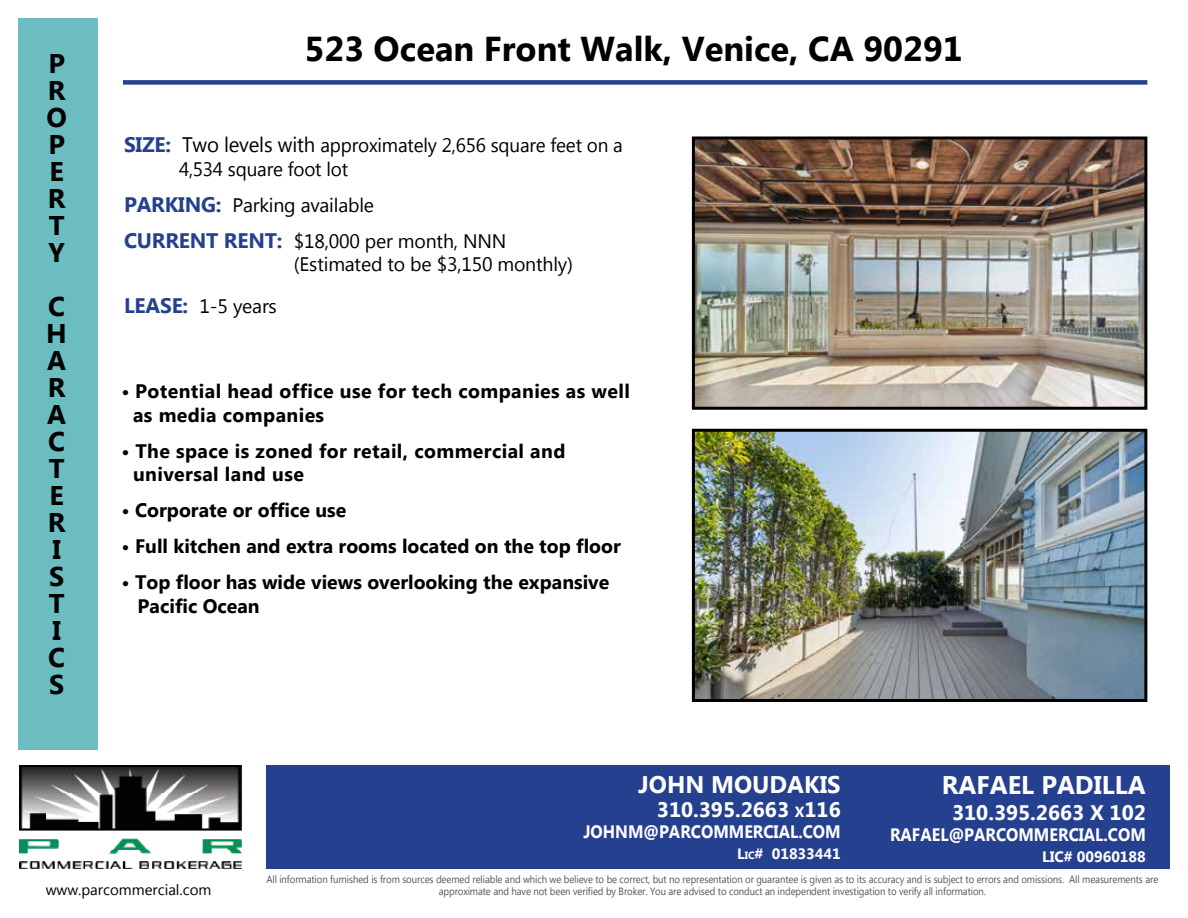
<style>
.page{position:relative;width:1188px;height:918px;background:#fff}
.page>*{position:absolute;margin:0;border:0;box-sizing:border-box;transform-origin:0 0}
.t1{font:700 34.5px "Microsoft Tai Le";color:#000}
.t2{font:700 27px/27px "Microsoft Tai Le";color:#000;text-align:justify}
.t3{font:700 25.5px "Microsoft Tai Le";color:#fff}
.t4{font:700 24px "Microsoft Tai Le";color:#fff}
.t5{font:700 21px "Microsoft Tai Le";color:#fff}
.t6{font:700 21px "Microsoft Tai Le";color:#fff}
.t7{font:19.5px/23.4px "Microsoft New Tai Lue";letter-spacing:-.01em;color:#000}
.t8{font:700 19.5px/23.4px "Microsoft Tai Le";color:#000}
.t9{font:700 19.5px/23.4px "Microsoft Tai Le";letter-spacing:.02em;color:#000}
.t10{font:700 18px "Microsoft Tai Le";color:#fff;scale:.9 1}
.t11{font:15px "Microsoft Tai Le";color:#000}
.t12{font:700 15px "Microsoft Tai Le";color:#fff}
.t13{font:700 15px "Microsoft Tai Le";color:#fff}
.t14{font:10.5px "Microsoft New Tai Lue";letter-spacing:-.01em;color:#545456;scale:.91 1}
.s1{font-family:"Microsoft Tai Le";font-weight:700;font-size:21px;color:#25408f}
.s2{font-size:21px}
.s3{font-size:14.7px}
.s4{font-size:10.5px}
</style>
<div class="page">
<div style="left:18px;top:18px;width:80px;height:732px;background:#6bbdc1"></div>
<div style="left:266px;top:765px;width:904px;height:104px;background:#25408f"></div>
<img style="left:19px;top:765px;width:222px;height:103px">
<div style="left:123px;top:80px;width:1024px;height:5px;background:#25408f"></div>
<img style="left:691px;top:136px;width:457px;height:274px">
<img style="left:691px;top:428px;width:457px;height:274px">
<h2 class="t2" style="left:46px;top:52px;width:22px">P R O P E R T Y</h2>
<h2 class="t2" style="left:46px;top:295px;width:22px;text-align:left">C<br>H<br>A<br>R<br>A<br>C<br>T<br>E<br>R<br>I<br>S<br>T<br>I<br>C<br>S</h2>
<h1 class="t1" style="left:305px;top:29px;width:660px">523 Ocean Front Walk, Venice, CA 90291</h1>
<h3 class="t7" style="left:179px;top:135px;width:445px;text-indent:-55px"><span class="s1">SIZE:</span> <span class="s2">Two levels with</span> approximately 2,656 square feet on a<br>4,534 square foot lot</h3>
<h3 class="t7" style="left:124px;top:188px;width:384px;line-height:36px"><span class="s1">PARKING:</span> Parking available<br><span class="s1">CURRENT RENT:</span> $18,000 per month, NNN</h3>
<h3 class="t7" style="left:294px;top:254px;width:281px">(Estimated to be $3,150 monthly)</h3>
<h3 class="t7" style="left:124px;top:296px;width:154px"><span class="s1">LEASE:</span> 1-5 years</h3>
<h3 class="t9" style="left:133px;top:381px;width:498px;text-indent:-12px">• Potential head office use for tech companies as well as media companies</h3>
<h3 class="t9" style="left:133px;top:440px;width:434px;text-indent:-12px">• The space is zoned for retail, commercial and universal land use</h3>
<h3 class="t8" style="left:122px;top:500px;width:226px">• Corporate or office use</h3>
<h3 class="t8" style="left:122px;top:536px;width:501px">• Full kitchen and extra rooms located on the top floor</h3>
<h3 class="t8" style="left:138px;top:572px;width:473px;text-indent:-16px">• Top floor has wide views overlooking the expansive<br>Pacific Ocean</h3>
<h3 class="t4" style="left:638px;top:771px;width:204px">JOHN MOUDAKIS</h3>
<h3 class="t5" style="left:657px;top:798px;width:185px">310.395.2663 <span class="s3">x</span>116</h3>
<h3 class="t10" style="left:583px;top:822px;width:287px">JOHNM@PARCOMMERCIAL.COM</h3>
<h3 class="t12" style="left:737px;top:845px;width:105px">L<span class="s4">ic</span># 01833441</h3>
<h3 class="t3" style="left:942px;top:771px;width:205px">RAFAEL PADILLA</h3>
<h3 class="t6" style="left:952px;top:800px;width:195px">310.395.2663 X 102</h3>
<h3 class="t10" style="left:890px;top:824px;width:286px">RAFAEL@PARCOMMERCIAL.COM</h3>
<h3 class="t13" style="left:1042px;top:848px;width:105px">LIC# 00960188</h3>
<p class="t14" style="left:266px;top:873px;width:982px">All information furnished is from sources deemed reliable and which we believe to be correct, but no representation or guarantee is given as to its accuracy and is subject to errors and omissions. All measurements are</p>
<h3 class="t11" style="left:46px;top:881px;width:167px">www.parcommercial.com</h3>
<p class="t14" style="left:439px;top:886px;width:603px">approximate and have not been verified by Broker. You are advised to conduct an independent investigation to verify all information.</p>
</div>
